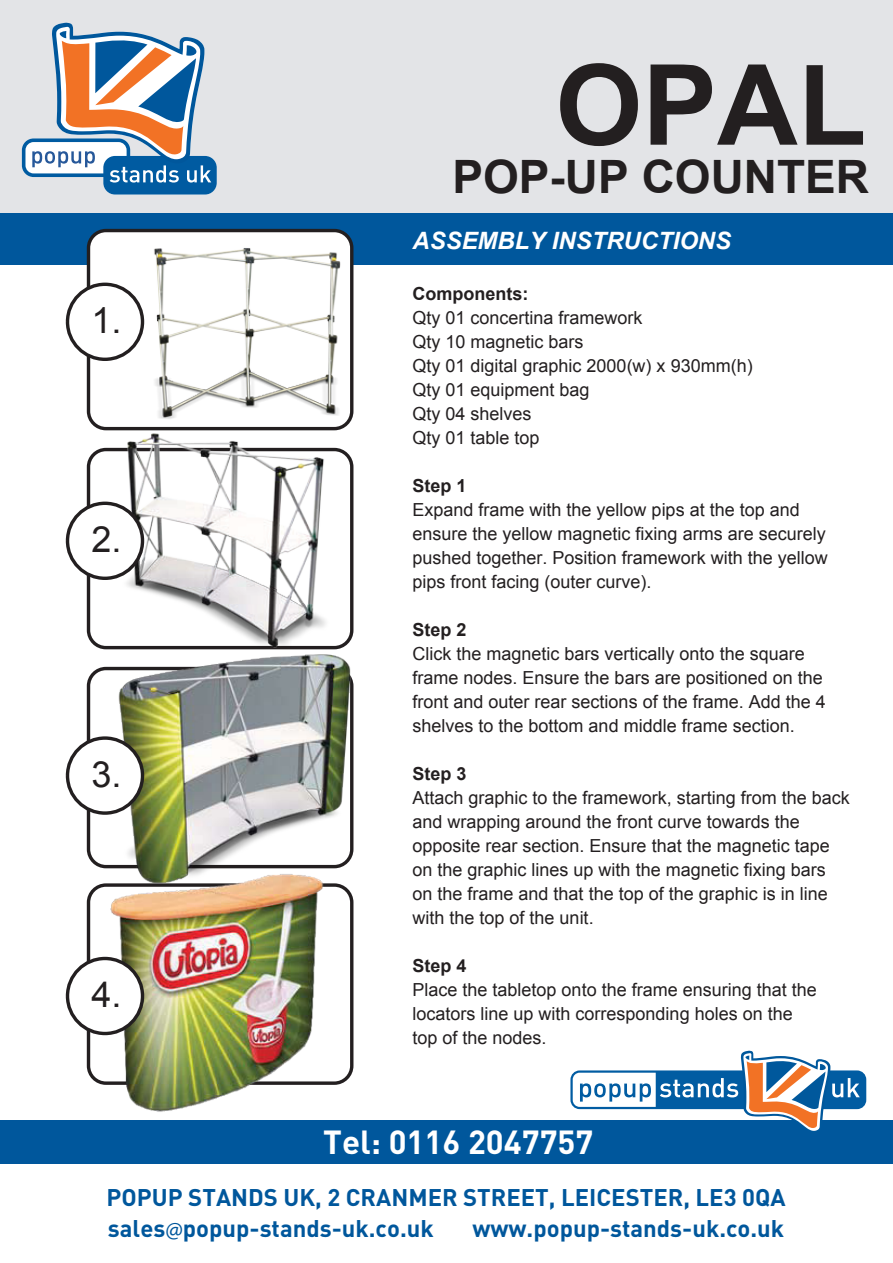
<style>
.page{position:relative;width:893px;height:1263px;background:#fff}
.page>*{position:absolute;margin:0;border:0;box-sizing:border-box;transform-origin:0 0}
.t1{font:700 112.05px "Arial";color:#231f20}
.t2{font:700 46.05px "Arial";color:#231f20}
.t3{font:36px "Arial";color:#231f20}
.t4{font:700 33px "FFDIN";color:#fff}
.t5{font:700 23.85px "FFDIN";color:#00579c}
.t6{font:italic 700 23.85px "Arial";color:#fff}
.t7{font:18px/24px "Arial";color:#231f20}
.t8{font:700 18px "Arial";color:#231f20}
.s1{font-family:"Myriad Pro";font-weight:400}
</style>
<div class="page">
<div style="left:0;top:0;width:893px;height:222px;background:#e3e4e7"></div>
<div style="left:0;top:213px;width:892px;height:51px;background:#00579c"></div>
<div style="left:87px;top:883px;width:266px;height:202px;border:3px solid #231f20;border-radius:17px"></div>
<svg style="left:88px;top:231px;width:264px;height:198px"></svg>
<img style="left:105px;top:228px;width:301px;height:203px">
<div style="left:66px;top:283px;width:78px;height:78px;background:#fff;border:3px solid #231f20;border-radius:50%"></div>
<img style="left:74px;top:433px;width:280px;height:217px">
<div style="left:66px;top:502px;width:78px;height:78px;background:#fff;border:3px solid #231f20;border-radius:50%"></div>
<img style="left:74px;top:654px;width:280px;height:232px">
<div style="left:66px;top:736px;width:78px;height:79px;background:#fff;border:3px solid #231f20;border-radius:50%"></div>
<img style="left:100px;top:825px;width:234px;height:287px">
<div style="left:66px;top:957px;width:78px;height:78px;background:#fff;border:3px solid #231f20;border-radius:50%"></div>
<svg style="left:22px;top:23px;width:195px;height:172px"></svg>
<div style="left:1px;top:1120px;width:892px;height:44px;background:#00579c"></div>
<svg style="left:570px;top:1050px;width:296px;height:81px"></svg>
<h3 class="t3" style="left:91px;top:297px;width:32px">1.</h3>
<h3 class="t3" style="left:91px;top:516px;width:32px">2.</h3>
<h3 class="t3" style="left:91px;top:751px;width:32px">3.</h3>
<h3 class="t3" style="left:91px;top:971px;width:32px">4.</h3>
<h1 class="t1" style="left:555px;top:31px;width:313px">OPAL</h1>
<h2 class="t2" style="left:452px;top:146px;width:418px">POP-UP COUNTER</h2>
<h3 class="t6" style="left:412px;top:224px;width:320px">ASSEMBLY INSTRUCTIONS</h3>
<p class="t8" style="left:412px;top:282px;width:117px">Components:</p>
<p class="t7" style="left:412px;top:306px;width:342px">Qty 01 concertina framework<br>Qty 10 magnetic bars<br>Qty 01 digital graphic 2000(w) x 930mm(h)<br>Qty 01 equipment bag<br>Qty 04 shelves<br>Qty 01 table top</p>
<p class="t8" style="left:412px;top:474px;width:56px">Step 1</p>
<p class="t7" style="left:412px;top:498px;width:417px">Expand frame with the yellow pips at the top and ensure the yellow magnetic fixing arms are securely pushed together. Position framework with the yellow pips front facing (outer curve).</p>
<p class="t8" style="left:412px;top:618px;width:56px">Step 2</p>
<p class="t7" style="left:412px;top:642px;width:415px">Click the magnetic bars vertically onto the square frame nodes. Ensure the bars are positioned on the front and outer rear sections of the frame. Add the 4 shelves to the bottom and middle frame section.</p>
<p class="t8" style="left:412px;top:762px;width:56px">Step 3</p>
<p class="t7" style="left:412px;top:786px;width:439px">Attach graphic to the framework, starting from the back and wrapping around the front curve towards the opposite rear section. Ensure that the magnetic tape on the graphic lines up with the magnetic fixing bars on the frame and that the top of the graphic is in line with the top of the unit.</p>
<p class="t8" style="left:412px;top:954px;width:56px">Step 4</p>
<p class="t7" style="left:412px;top:978px;width:406px">Place the tabletop onto the frame ensuring that the locators line up with corresponding holes on the top of the nodes.</p>
<h3 class="t4" style="left:323px;top:1120px;width:272px">Tel: 0116 2047757</h3>
<h3 class="t5" style="left:107px;top:1182px;width:680px">POPUP STANDS UK, 2 CRANMER STREET, LEICESTER, LE3 0QA</h3>
<h3 class="t5" style="left:108px;top:1212px;width:327px">sales<span class="s1">@</span>popup-stands-uk.co.uk</h3>
<h3 class="t5" style="left:472px;top:1212px;width:313px">www.popup-stands-uk.co.uk</h3>
</div>
